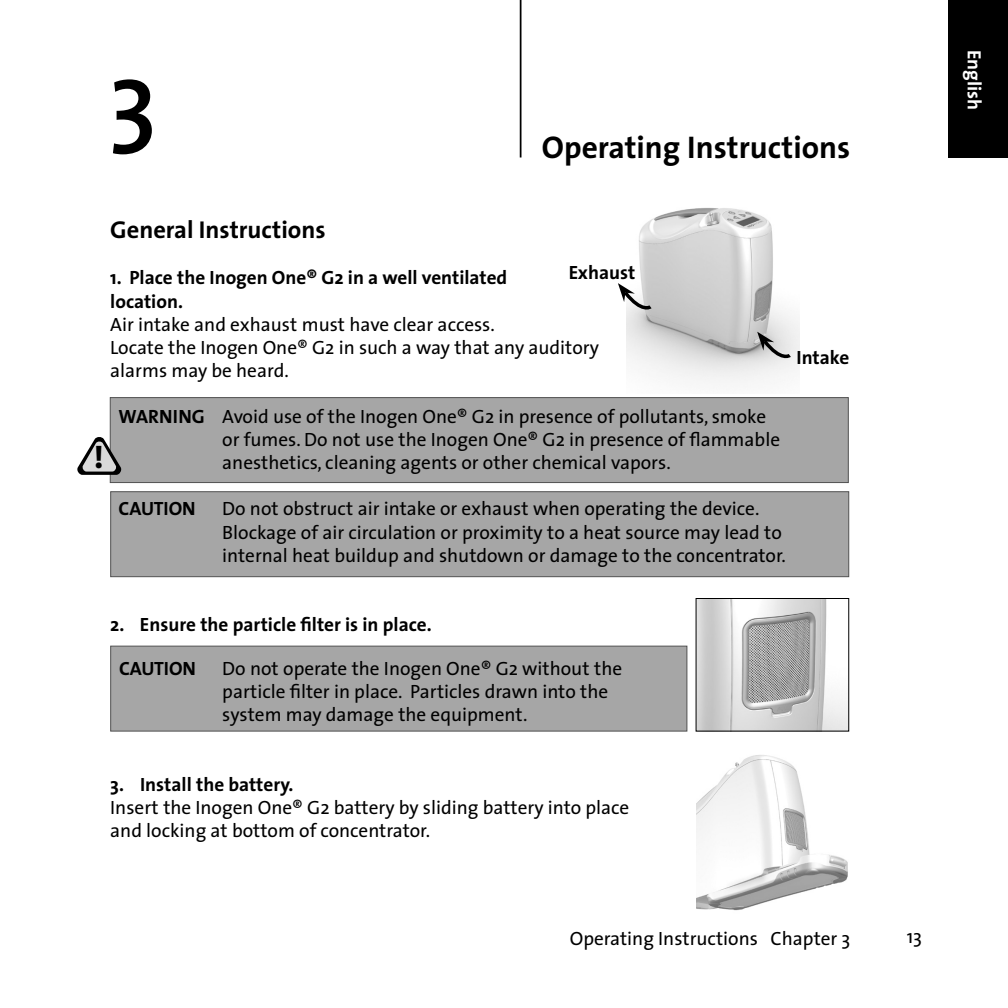
<style>
.page{position:relative;width:1008px;height:1008px;background:#fff}
.page>*{position:absolute;margin:0;border:0;box-sizing:border-box;transform-origin:0 0}
.t1{font:600 105px "The Sans";color:#000}
.t2{font:700 32.73px "Myriad";color:#000}
.t3{font:700 31.5px "The Sans";color:#000}
.t4{font:700 24.5px "The Sans";color:#000}
.t5{font:19.25px/23.1px "The Sans";color:#000}
.t6{font:700 19.25px/23.1px "The Sans";color:#000}
.t7{font:700 19.25px "The Sans";color:#fff}
.s1{font-weight:700}
</style>
<div class="page">
<div style="left:110px;top:646px;width:577px;height:86px;background:#a6a6a6;border:1px solid #515151"></div>
<div style="left:110px;top:491px;width:739px;height:86px;background:#a6a6a6;border:1px solid #515151"></div>
<div style="left:110px;top:397px;width:739px;height:86px;background:#a6a6a6;border:1px solid #515151"></div>
<hr style="left:520px;top:0;width:2px;height:158px;background:#000">
<svg style="left:77px;top:436px;width:45px;height:39px"></svg>
<img style="left:626px;top:208px;width:173px;height:174px">
<svg style="left:757px;top:332px;width:36px;height:30px"></svg>
<svg style="left:618px;top:283px;width:36px;height:30px"></svg>
<img style="left:698px;top:600px;width:149px;height:130px">
<div style="left:696px;top:598px;width:153px;height:134px;border:1px solid #000"></div>
<img style="left:696px;top:755px;width:152px;height:156px">
<div style="left:948px;top:0;width:60px;height:158px;background:#000"></div>
<h1 class="t1" style="left:109px;top:11px;width:50px">3</h1>
<h3 class="t3" style="left:542px;top:121px;width:310px">Operating Instructions</h3>
<p class="t4" style="left:110px;top:209px;width:217px">General Instructions</p>
<p class="t6" style="left:110px;top:266px;width:399px">1. Place the Inogen One® G2 in a well ventilated location.</p>
<p class="t5" style="left:110px;top:312px;width:490px">Air intake and exhaust must have clear access.<br>Locate the Inogen One® G2 in such a way that any auditory alarms may be heard.</p>
<p class="t5" style="left:222px;top:404px;width:559px;text-indent:-104px"><span class="s1">WARNING</span> Avoid use of the Inogen One® G2 in presence of pollutants, smoke or fumes. Do not use the Inogen One® G2 in presence of flammable anesthetics, cleaning agents or other chemical vapors.</p>
<p class="t6" style="left:119px;top:497px;width:79px">CAUTION</p>
<p class="t5" style="left:222px;top:497px;width:565px">Do not obstruct air intake or exhaust when operating the device.<br>Blockage of air circulation or proximity to a heat source may lead to internal heat buildup and shutdown or damage to the concentrator.</p>
<p class="t6" style="left:569px;top:260px;width:68px">Exhaust</p>
<h2 class="t2" style="left:95px;top:440px;width:62px">! <sup>C</sup></h2>
<p class="t6" style="left:797px;top:345px;width:54px">Intake</p>
<p class="t6" style="left:110px;top:612px;width:323px">2. Ensure the particle filter is in place.</p>
<p class="t6" style="left:119px;top:656px;width:79px">CAUTION</p>
<p class="t5" style="left:222px;top:656px;width:401px">Do not operate the Inogen One® G2 without the particle filter in place. Particles drawn into the system may damage the equipment.</p>
<p class="t6" style="left:110px;top:772px;width:185px">3. Install the battery.</p>
<p class="t5" style="left:110px;top:795px;width:521px">Insert the Inogen One® G2 battery by sliding battery into place and locking at bottom of concentrator.</p>
<p class="t5" style="left:570px;top:926px;width:282px">Operating Instructions Chapter 3</p>
<p class="t7" style="left:990px;top:50px;width:62px;rotate:90deg">English</p>
<p class="t5" style="left:907px;top:925px;width:17px">13</p>
</div>
